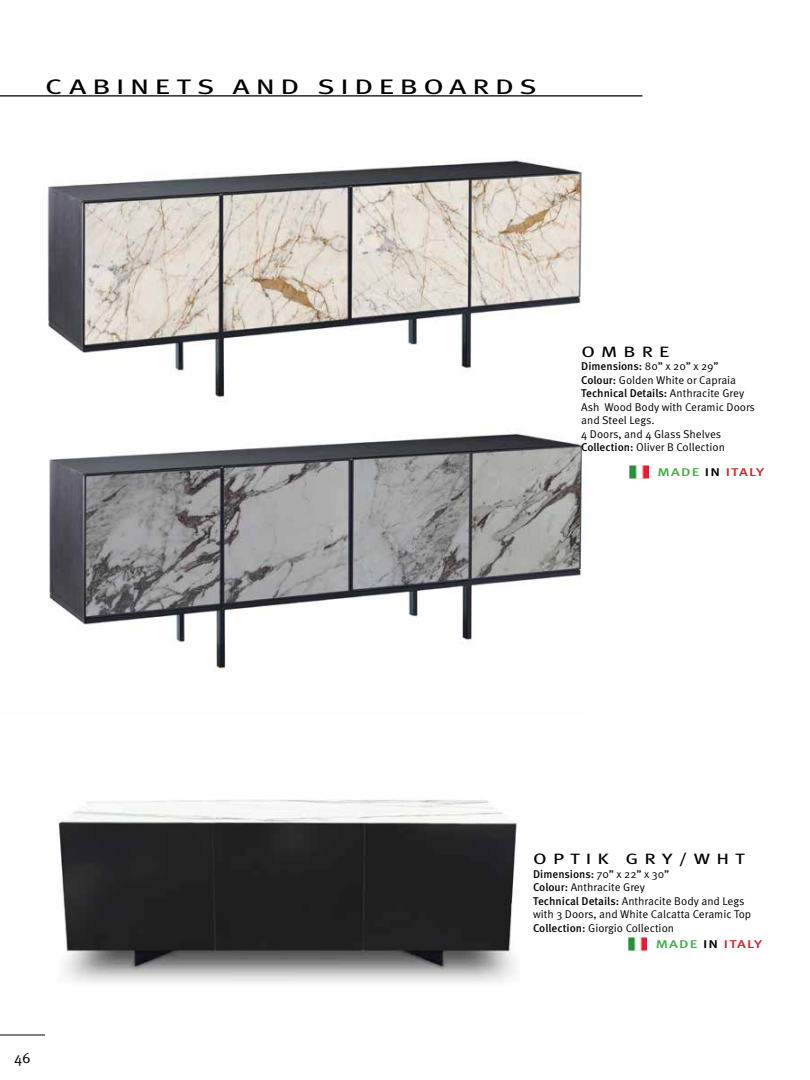
<style>
.page{position:relative;width:810px;height:1080px;background:#fff}
.page>*{position:absolute;margin:0;border:0;box-sizing:border-box;transform-origin:0 0}
.t1{font:21px "Meta OT";letter-spacing:.185em;color:#000;scale:1.43 1}
.t2{font:15px "Meta OT";letter-spacing:.31em;color:#000;scale:1.33 1}
.t3{font:15px "Meta OT Norm";color:#000}
.t4{font:11.25px/13.5px "Meta OT Norm";color:#000}
.t5{font:500 11.25px "Meta OT";color:#000}
.t6{font:500 11.25px "Meta OT";letter-spacing:.08em;color:#d2232a;scale:1.33 1}
.s1{font-family:"Meta OT Norm";font-weight:400}
.s2{font-family:"Meta OT";font-weight:500}
.s3{color:#41ad49}
.s4{color:#000}
</style>
<div class="page">
<hr style="left:0;top:95px;width:642px;height:2px;background:#000">
<img style="left:58px;top:799px;width:459px;height:184px">
<img style="left:48px;top:432px;width:535px;height:241px">
<img style="left:47px;top:160px;width:535px;height:242px">
<img style="left:628px;top:938px;width:19px;height:12px">
<img style="left:630px;top:466px;width:19px;height:12px">
<hr style="left:0;top:1035px;width:45px;height:1px;background:#000">
<h1 class="t1" style="left:45px;top:74px;width:345px">CABINETS AND SIDEBOARDS</h1>
<h2 class="t2" style="left:581px;top:342px;width:68px">OMBRE</h2>
<p class="t5" style="left:581px;top:359px;width:139px">Dimensions: <span class="s1">80” x 20” x 29”</span></p>
<p class="t4" style="left:581px;top:373px;width:157px"><span class="s2">Colour:</span> Golden White or Capraia</p>
<p class="t5" style="left:581px;top:386px;width:164px">Technical Details: <span class="s1">Anthracite Grey</span></p>
<p class="t4" style="left:581px;top:400px;width:175px">Ash Wood Body with Ceramic Doors and Steel Legs.<br>4 Doors, and 4 Glass Shelves<br><span class="s2">Collection:</span> Oliver B Collection</p>
<p class="t6" style="left:658px;top:466px;width:81px"><span class="s3">MADE</span> <span class="s4">IN</span> ITALY</p>
<h2 class="t3" style="left:14px;top:1049px;width:18px">46</h2>
<h2 class="t2" style="left:533px;top:850px;width:161px">OPTIK GRY/WHT</h2>
<p class="t5" style="left:533px;top:867px;width:138px">Dimensions: <span class="s1">70” x 22” x 30”</span></p>
<p class="t4" style="left:533px;top:881px;width:220px"><span class="s2">Colour:</span> Anthracite Grey<br><span class="s2">Technical Details:</span> Anthracite Body and Legs with 3 Doors, and White Calcatta Ceramic Top <span class="s2">Collection:</span> Giorgio Collection</p>
<p class="t6" style="left:656px;top:937px;width:81px"><span class="s3">MADE</span> <span class="s4">IN</span> ITALY</p>
</div>
